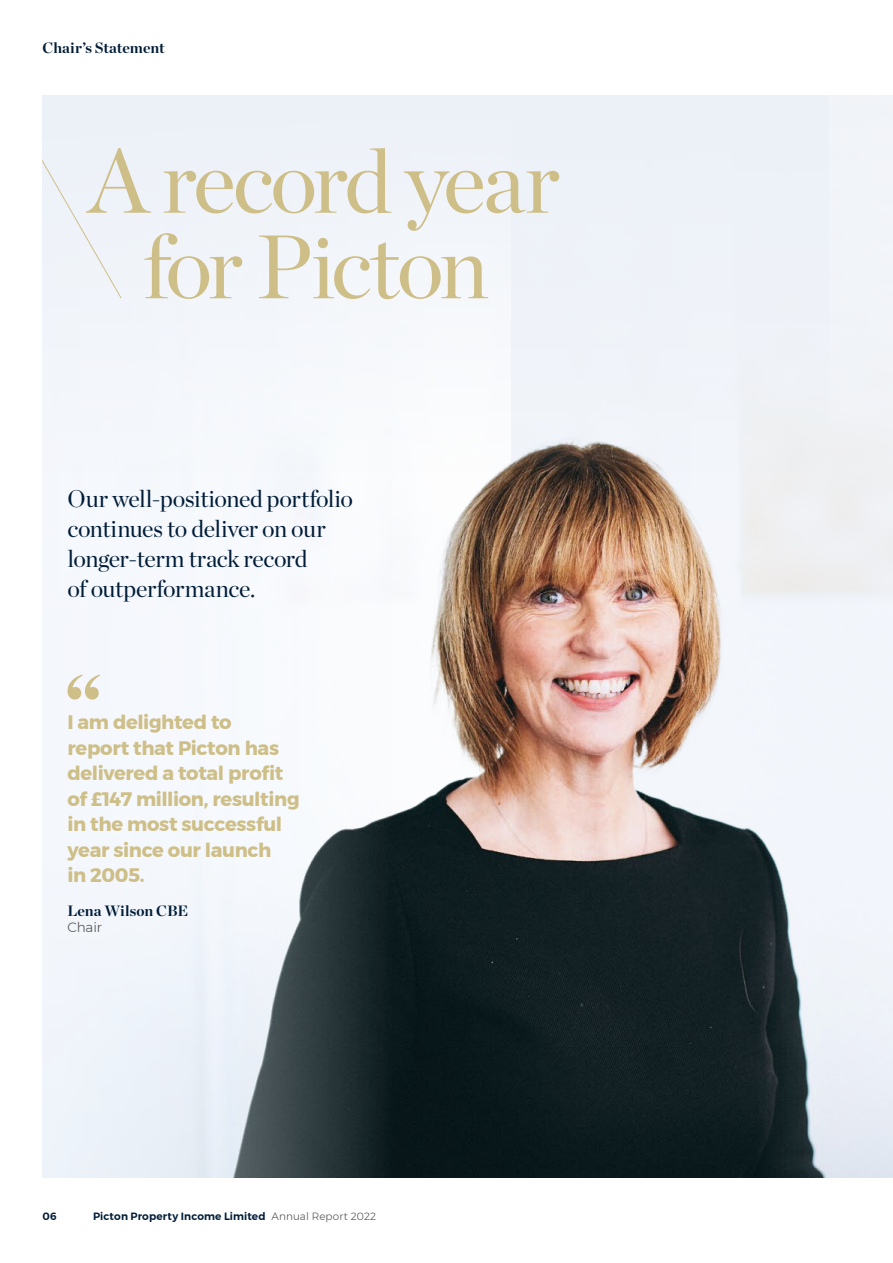
<style>
.page{position:relative;width:893px;height:1263px;background:#fff}
.page>*{position:absolute;margin:0;border:0;box-sizing:border-box;transform-origin:0 0}
.HeroHeading{font:90px "Chronicle Display";letter-spacing:-.04em;color:#cebf89}
.IntroParagraphLevel2{font:24px/30px "Chronicle Display";letter-spacing:-.015em;color:#001c37}
.OutQuoteLevel1{font:700 19.5px/25.5px "Montserrat";letter-spacing:-.02em;color:#cebf89}
.RunningHead{font:700 15px "Chronicle Display";color:#001c37}
.OutQuoteMakerName{font:700 15px "Chronicle Display";letter-spacing:.005em;color:#001c37}
.OutQuoteMakerJob{font:300 13.5px "Montserrat";letter-spacing:-.01em;color:#575756}
.t1{font:600 10.5px "Montserrat";letter-spacing:.015em;color:#001c37}
.s1{font-weight:300;color:#575756}
</style>
<div class="page">
<img style="left:393px;top:96px;width:500px;height:1082px">
<svg style="left:43px;top:472px;width:350px;height:706px;fill:#f4f7fc"></svg>
<div style="left:43px;top:96px;width:786px;height:376px;background:#ecf1f8"></div>
<svg style="left:43px;top:161px;width:79px;height:137px"></svg>
<svg style="left:68px;top:674px;width:32px;height:25px"></svg>
<h2 class="RunningHead" style="left:43px;top:36px;width:124px">Chair’s Statement</h2>
<h2 class="HeroHeading" style="left:88px;top:112px;width:473px">A record year</h2>
<h2 class="HeroHeading" style="left:142px;top:198px;width:348px">for Picton</h2>
<h3 class="IntroParagraphLevel2" style="left:68px;top:481px;width:287px">Our well-positioned portfolio continues to deliver on our longer-term track record<br>of outperformance.</h3>
<h2 class="OutQuoteLevel1" style="left:68px;top:709px;width:234px">I am delighted to<br>report that Picton has delivered a total profit of £147 million, resulting in the most successful year since our launch<br>in 2005.</h2>
<p class="OutQuoteMakerName" style="left:68px;top:898px;width:122px">Lena Wilson CBE</p>
<p class="OutQuoteMakerJob" style="left:68px;top:917px;width:36px">Chair</p>
<p class="t1" style="left:43px;top:1208px;width:16px">06</p>
<p class="t1" style="left:93px;top:1208px;width:285px">Picton Property Income Limited <span class="s1">Annual Report 2022</span></p>
</div>
